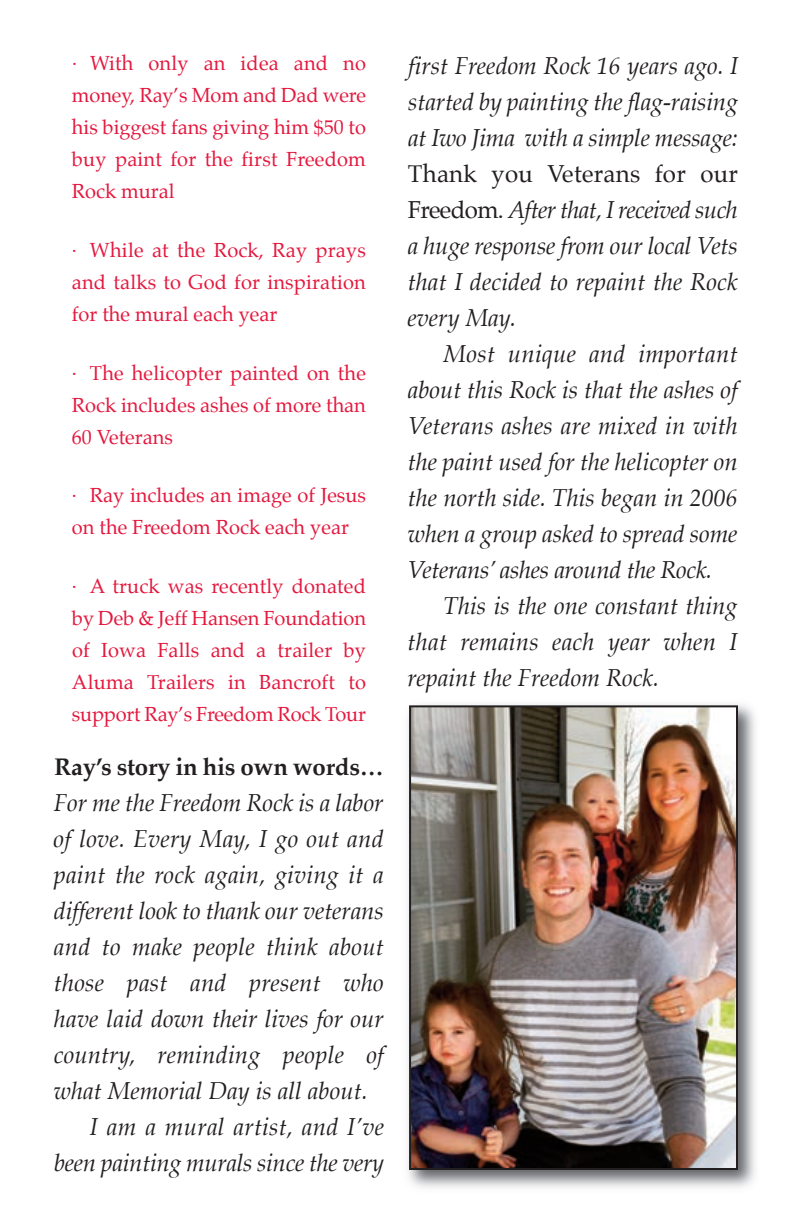
<style>
.page{position:relative;width:792px;height:1224px;background:#fff}
.page>*{position:absolute;margin:0;border:0;box-sizing:border-box;transform-origin:0 0}
.t1{font:italic 24px "Palatino";color:#231f20}
.t2{font:italic 24px "Palatino";letter-spacing:-.025em;color:#231f20}
.t3{font:700 24px "Palatino";letter-spacing:-.01em;color:#231f20}
.t4{font:24px "Palatino";letter-spacing:.01em;color:#231f20}
.t5{font:20px/32px "Palatino";color:#e4183e;text-align:justify}
.s1{font-style:normal}
</style>
<div class="page">
<img style="left:407px;top:704px;width:348px;height:484px">
<img style="left:412px;top:708px;width:323px;height:459px">
<div style="left:409px;top:705px;width:329px;height:465px;border:2px solid #231f20"></div>
<p class="t5" style="left:72px;top:48px;width:296px">· With only an idea and no money, Ray’s Mom and Dad were his biggest fans giving him $50 to buy paint for the first Freedom Rock mural</p>
<p class="t5" style="left:72px;top:234px;width:296px">· While at the Rock, Ray prays and talks to God for inspiration for the mural each year</p>
<p class="t5" style="left:72px;top:357px;width:296px">· The helicopter painted on the Rock includes ashes of more than 60 Veterans</p>
<p class="t5" style="left:72px;top:479px;width:296px">· Ray includes an image of Jesus on the Freedom Rock each year</p>
<p class="t5" style="left:72px;top:570px;width:296px">· A truck was recently donated by Deb &amp; Jeff Hansen Foundation of Iowa Falls and a trailer by Aluma Trailers in Bancroft to support Ray’s Freedom Rock Tour</p>
<p class="t3" style="left:54px;top:746px;width:331px">Ray’s story in his own words…</p>
<p class="t1" style="left:54px;top:783px;width:331px">For me the Freedom Rock is a labor</p>
<p class="t1" style="left:54px;top:819px;width:332px">of love. Every May, I go out and</p>
<p class="t1" style="left:54px;top:855px;width:332px">paint the rock again, giving it a</p>
<p class="t1" style="left:54px;top:891px;width:332px">different look to thank our veterans</p>
<p class="t1" style="left:54px;top:927px;width:332px">and to make people think about</p>
<p class="t1" style="left:54px;top:963px;width:331px">those past and present who</p>
<p class="t1" style="left:54px;top:999px;width:332px">have laid down their lives for our</p>
<p class="t1" style="left:54px;top:1035px;width:332px">country, reminding people of</p>
<p class="t1" style="left:54px;top:1071px;width:315px">what Memorial Day is all about.</p>
<p class="t1" style="left:90px;top:1107px;width:296px">I am a mural artist, and I’ve</p>
<p class="t1" style="left:54px;top:1143px;width:332px">been painting murals since the very</p>
<p class="t1" style="left:408px;top:45px;width:332px">first Freedom Rock 16 years ago. I</p>
<p class="t1" style="left:408px;top:81px;width:331px">started by painting the flag-raising</p>
<p class="t1" style="left:408px;top:117px;width:331px">at Iwo Jima with a simple message:</p>
<p class="t4" style="left:408px;top:154px;width:332px">Thank you Veterans for our</p>
<p class="t2" style="left:408px;top:189px;width:331px"><span class="s1">Freedom.</span> After that, I received such</p>
<p class="t1" style="left:408px;top:225px;width:331px">a huge response from our local Vets</p>
<p class="t1" style="left:408px;top:261px;width:331px">that I decided to repaint the Rock</p>
<p class="t1" style="left:408px;top:297px;width:110px">every May.</p>
<p class="t1" style="left:444px;top:333px;width:296px">Most unique and important</p>
<p class="t1" style="left:408px;top:369px;width:332px">about this Rock is that the ashes of</p>
<p class="t1" style="left:408px;top:405px;width:332px">Veterans ashes are mixed in with</p>
<p class="t1" style="left:408px;top:441px;width:332px">the paint used for the helicopter on</p>
<p class="t1" style="left:408px;top:477px;width:331px">the north side. This began in 2006</p>
<p class="t1" style="left:408px;top:513px;width:331px">when a group asked to spread some</p>
<p class="t1" style="left:408px;top:549px;width:306px">Veterans’ ashes around the Rock.</p>
<p class="t1" style="left:444px;top:585px;width:295px">This is the one constant thing</p>
<p class="t1" style="left:408px;top:621px;width:331px">that remains each year when I</p>
<p class="t1" style="left:408px;top:657px;width:253px">repaint the Freedom Rock.</p>
</div>
